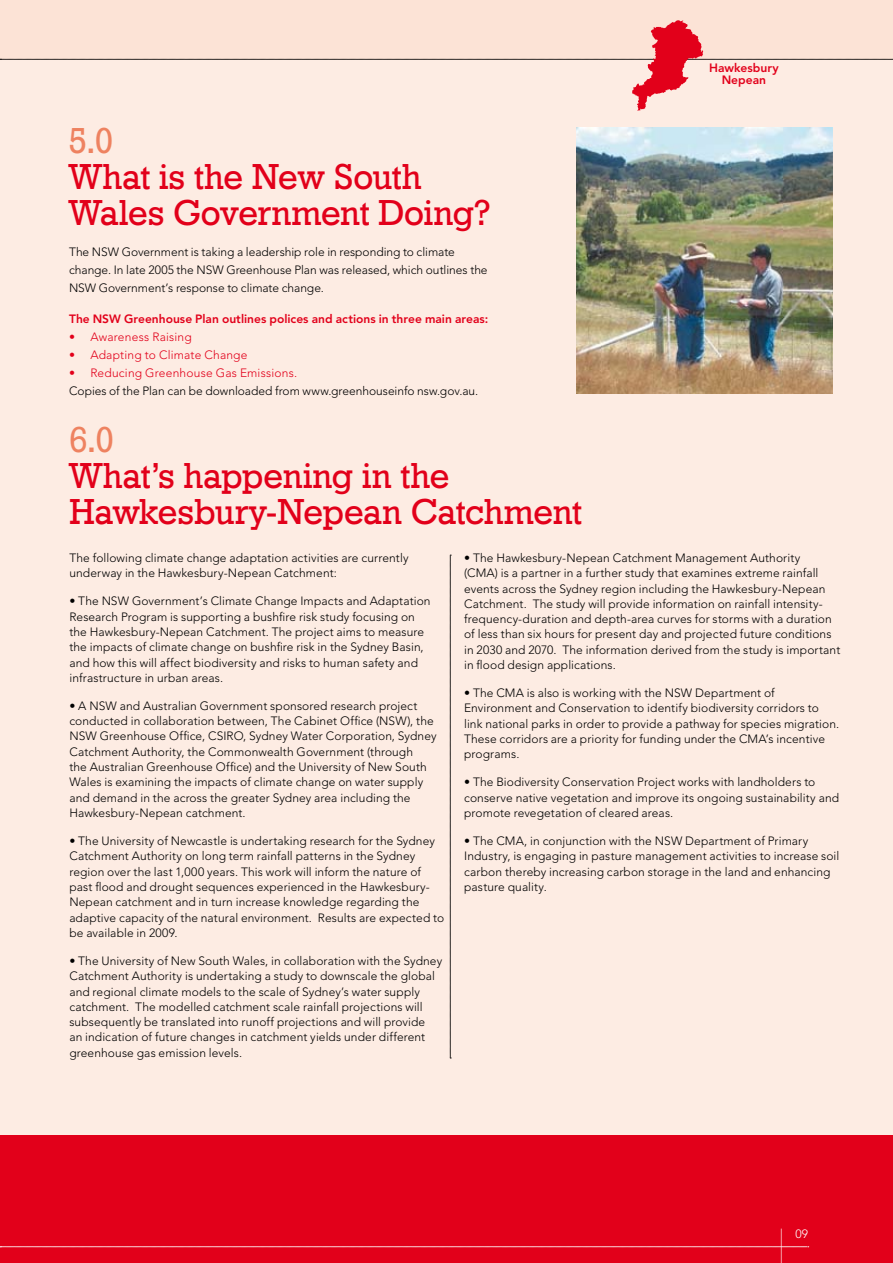
<style>
.page{position:relative;width:893px;height:1263px;background:#fdece3}
.page>*{position:absolute;margin:0;border:0;box-sizing:border-box;transform-origin:0 0}
.t1{font:300 60px "Avenir";color:#fff;scale:.2 1}
.t2{font:36px/36px "Geometric Slab 712 BT Medium A";letter-spacing:-.005em;color:#e2001a}
.t3{font:36px "Geometric Slab 712 BT Medium A";color:#ee8260}
.t4{font:300 12px/15.3px "Avenir";letter-spacing:.01em;color:#000}
.t5{font:800 12px/12.1px "Avenir";color:#e2001a;text-align:center}
.t6{font:300 12px "Avenir";letter-spacing:.015em;color:#e2001a}
.t7{font:300 12px "Avenir";color:#fff}
</style>
<div class="page">
<div style="left:0;top:1135px;width:893px;height:128px;background:#e2001a"></div>
<div style="left:0;top:0;width:893px;height:60px;background:#fce3d6"></div>
<svg style="left:0;top:20px;width:893px;height:91px"></svg>
<svg style="left:450px;top:555px;width:1px;height:504px"></svg>
<svg style="left:0;top:1246px;width:809px;height:1px"></svg>
<img style="left:577px;top:128px;width:255px;height:266px">
<h2 class="t3" style="left:69px;top:118px;width:45px">5.0</h2>
<h2 class="t2" style="left:69px;top:157px;width:424px">What is the New South<br>Wales Government Doing?</h2>
<p class="t4" style="left:69px;top:243px;width:420px;line-height:18px">The NSW Government is taking a leadership role in responding to climate change. In late 2005 the NSW Greenhouse Plan was released, which outlines the<br>NSW Government’s response to climate change.</p>
<p class="t5" style="left:69px;top:313px;width:421px">The NSW Greenhouse Plan outlines polices and actions in three main areas:</p>
<p class="t6" style="left:69px;top:330px;width:124px">• Awareness Raising</p>
<p class="t6" style="left:69px;top:348px;width:180px">• Adapting to Climate Change</p>
<p class="t6" style="left:69px;top:366px;width:230px">• Reducing Greenhouse Gas Emissions.</p>
<p class="t4" style="left:69px;top:383px;width:411px">Copies of the Plan can be downloaded from www.greenhouseinfo nsw.gov.au.</p>
<p class="t5" style="left:709px;top:62px;width:71px">Hawkesbury<br>Nepean</p>
<h2 class="t3" style="left:69px;top:417px;width:46px">6.0</h2>
<h2 class="t2" style="left:69px;top:457px;width:514px">What’s happening in the<br>Hawkesbury-Nepean Catchment</h2>
<p class="t4" style="left:69px;top:550px;width:341px">The following climate change adaptation activities are currently underway in the Hawkesbury-Nepean Catchment:</p>
<p class="t4" style="left:69px;top:593px;width:363px">• The NSW Government’s Climate Change Impacts and Adaptation Research Program is supporting a bushfire risk study focusing on the Hawkesbury-Nepean Catchment. The project aims to measure the impacts of climate change on bushfire risk in the Sydney Basin, and how this will affect biodiversity and risks to human safety and infrastructure in urban areas.</p>
<p class="t4" style="left:69px;top:698px;width:369px">• A NSW and Australian Government sponsored research project conducted in collaboration between, The Cabinet Office (NSW), the NSW Greenhouse Office, CSIRO, Sydney Water Corporation, Sydney Catchment Authority, the Commonwealth Government (through<br>the Australian Greenhouse Office) and the University of New South Wales is examining the impacts of climate change on water supply and demand in the across the greater Sydney area including the Hawkesbury-Nepean catchment.</p>
<p class="t4" style="left:69px;top:833px;width:376px">• The University of Newcastle is undertaking research for the Sydney Catchment Authority on long term rainfall patterns in the Sydney region over the last 1,000 years. This work will inform the nature of past flood and drought sequences experienced in the Hawkesbury-Nepean catchment and in turn increase knowledge regarding the adaptive capacity of the natural environment. Results are expected to be available in 2009.</p>
<p class="t4" style="left:69px;top:953px;width:374px">• The University of New South Wales, in collaboration with the Sydney Catchment Authority is undertaking a study to downscale the global and regional climate models to the scale of Sydney’s water supply catchment. The modelled catchment scale rainfall projections will subsequently be translated into runoff projections and will provide<br>an indication of future changes in catchment yields under different greenhouse gas emission levels.</p>
<p class="t4" style="left:464px;top:550px;width:378px">• The Hawkesbury-Nepean Catchment Management Authority<br>(CMA) is a partner in a further study that examines extreme rainfall events across the Sydney region including the Hawkesbury-Nepean Catchment. The study will provide information on rainfall intensity&shy;frequency-duration and depth-area curves for storms with a duration of less than six hours for present day and projected future conditions in 2030 and 2070. The information derived from the study is important in flood design applications.</p>
<p class="t4" style="left:464px;top:685px;width:377px">• The CMA is also is working with the NSW Department of Environment and Conservation to identify biodiversity corridors to link national parks in order to provide a pathway for species migration.<br>These corridors are a priority for funding under the CMA’s incentive programs.</p>
<p class="t4" style="left:464px;top:774px;width:376px">• The Biodiversity Conservation Project works with landholders to conserve native vegetation and improve its ongoing sustainability and promote revegetation of cleared areas.</p>
<p class="t4" style="left:464px;top:833px;width:377px">• The CMA, in conjunction with the NSW Department of Primary Industry, is engaging in pasture management activities to increase soil carbon thereby increasing carbon storage in the land and enhancing pasture quality.</p>
<h1 class="t1" style="left:780px;top:1218px;width:15px">|</h1>
<p class="t7" style="left:795px;top:1227px;width:14px">09</p>
</div>
